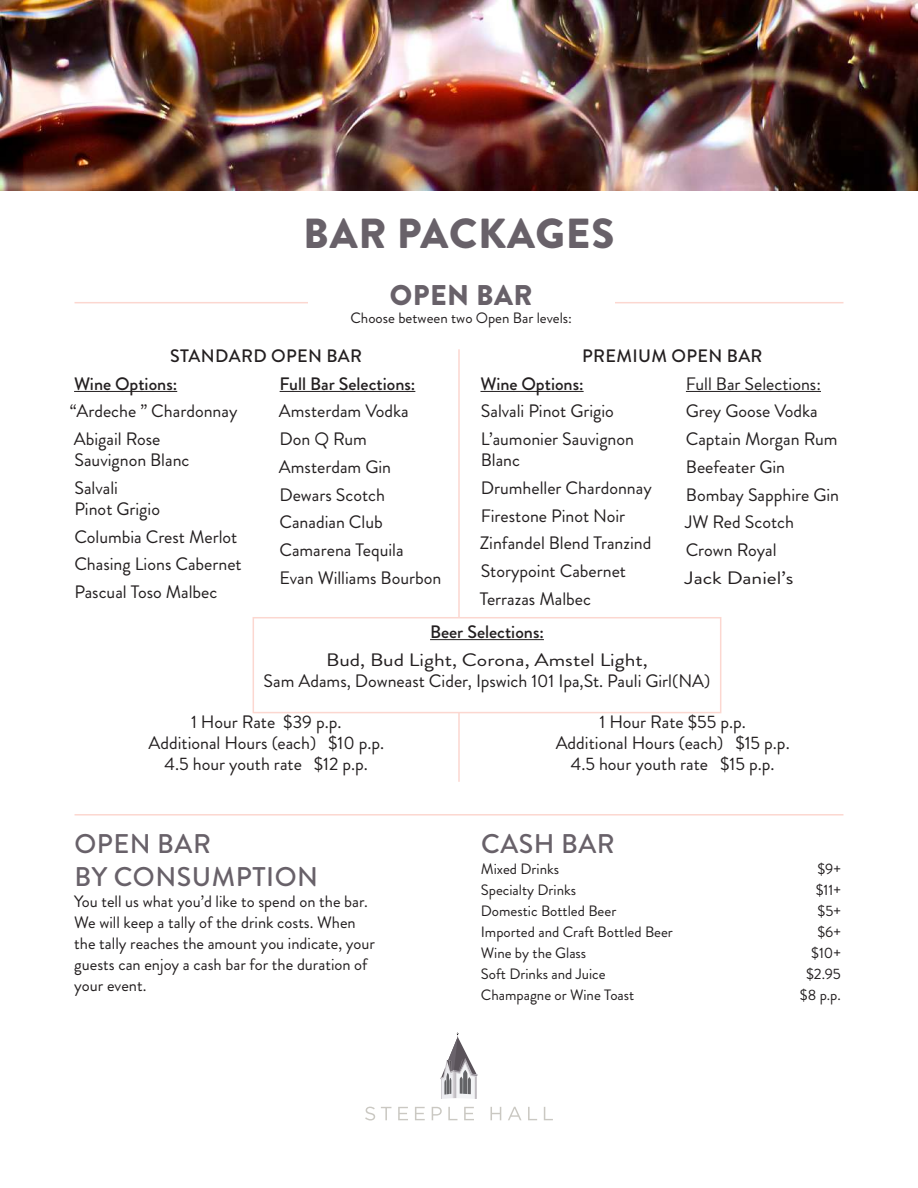
<style>
.page{position:relative;width:918px;height:1188px;background:#fff}
.page>*{position:absolute;margin:0;border:0;box-sizing:border-box;transform-origin:0 0}
.t1{font:900 42px "Brandon Grotesque";letter-spacing:.02em;color:#686169}
.t2{font:900 28.5px "Brandon Grotesque";letter-spacing:.02em;color:#686169}
.t3{font:500 27px/32.4px "Brandon Grotesque";letter-spacing:.02em;color:#686169}
.t4{font:18px/27.8px "Brandon Grotesque";color:#231f20}
.t5{font:18px/21px "Brandon Grotesque";color:#231f20;text-align:center;scale:1.2 1}
.t6{font:500 18px/27.8px "Brandon Grotesque";color:#231f20}
.t7{font:500 18px/27.8px "Brandon Grotesque";letter-spacing:.02em;color:#231f20}
.t8{font:16.5px/21px "Brandon Grotesque";color:#231f20}
.t9{font:15px "Brandon Grotesque";color:#231f20}
</style>
<div class="page">
<hr style="left:75px;top:302px;width:768px;height:1px;background:#fcd7d0">
<hr style="left:75px;top:814px;width:768px;height:2px;background:#fcd7d0">
<svg style="left:365px;top:1107px;width:10px;height:13px"></svg>
<svg style="left:381px;top:1107px;width:10px;height:13px"></svg>
<svg style="left:398px;top:1107px;width:10px;height:13px"></svg>
<svg style="left:415px;top:1107px;width:10px;height:13px"></svg>
<svg style="left:432px;top:1107px;width:10px;height:13px"></svg>
<svg style="left:448px;top:1107px;width:9px;height:13px"></svg>
<svg style="left:464px;top:1107px;width:10px;height:13px"></svg>
<svg style="left:491px;top:1107px;width:10px;height:13px"></svg>
<svg style="left:508px;top:1107px;width:14px;height:13px"></svg>
<svg style="left:528px;top:1107px;width:9px;height:13px"></svg>
<svg style="left:544px;top:1107px;width:9px;height:13px"></svg>
<svg style="left:440px;top:1032px;width:38px;height:67px"></svg>
<img style="left:0;top:0;width:918px;height:190px">
<div style="left:308px;top:285px;width:307px;height:60px;background:#fff"></div>
<hr style="left:458px;top:349px;width:2px;height:433px;background:#fcd7d0">
<div style="left:253px;top:618px;width:468px;height:95px;background:#fff"></div>
<hr style="left:430px;top:639px;width:114px;height:1px;background:#231f20">
<div style="left:253px;top:617px;width:468px;height:96px;border:2px solid #fcd7d0"></div>
<hr style="left:74px;top:391px;width:103px;height:1px;background:#231f20">
<hr style="left:280px;top:391px;width:135px;height:1px;background:#231f20">
<hr style="left:480px;top:391px;width:104px;height:1px;background:#231f20">
<hr style="left:686px;top:391px;width:135px;height:1px;background:#231f20">
<h1 class="t1" style="left:303px;top:204px;width:313px">BAR PACKAGES</h1>
<h2 class="t2" style="left:390px;top:275px;width:145px">OPEN BAR</h2>
<p class="t9" style="left:350px;top:308px;width:223px">Choose between two Open Bar levels:</p>
<p class="t6" style="left:74px;top:342px;width:290px;text-indent:96px">STANDARD OPEN BAR<br>Wine Options:</p>
<p class="t4" style="left:70px;top:398px;width:169px">“Ardeche ” Chardonnay<br>Abigail Rose</p>
<p class="t4" style="left:74px;top:446px;width:117px">Sauvignon Blanc<br>Salvali</p>
<p class="t4" style="left:74px;top:495px;width:169px">Pinot Grigio<br>Columbia Crest Merlot<br>Chasing Lions Cabernet<br>Pascual Toso Malbec</p>
<p class="t6" style="left:280px;top:370px;width:137px">Full Bar Selections:</p>
<p class="t4" style="left:279px;top:398px;width:164px">Amsterdam Vodka<br>Don Q Rum<br>Amsterdam Gin<br>Dewars Scotch<br>Canadian Club<br>Camarena Tequila<br>Evan Williams Bourbon</p>
<p class="t7" style="left:480px;top:342px;width:284px;text-indent:102px">PREMIUM OPEN BAR<br>Wine Options:</p>
<p class="t4" style="left:481px;top:398px;width:155px">Salvali Pinot Grigio<br>L’aumonier Sauvignon</p>
<p class="t4" style="left:480px;top:446px;width:174px">Blanc<br>Drumheller Chardonnay<br>Firestone Pinot Noir<br>Zinfandel Blend Tranzind<br>Storypoint Cabernet<br>Terrazas Malbec</p>
<p class="t4" style="left:685px;top:370px;width:156px">Full Bar Selections:<br>Grey Goose Vodka<br>Captain Morgan Rum<br>Beefeater Gin<br>Bombay Sapphire Gin<br>JW Red Scotch<br>Crown Royal<br>Jack Daniel’s</p>
<p class="t6" style="left:430px;top:618px;width:115px">Beer Selections:</p>
<p class="t5" style="left:264px;top:649px;width:374px">Bud, Bud Light, Corona, Amstel Light,<br>Sam Adams, Downeast Cider, Ipswich 101 Ipa,St. Pauli Girl(NA)</p>
<p class="t4" style="left:148px;top:711px;width:237px;line-height:21px;text-align:center">1 Hour Rate $39 p.p.<br>Additional Hours (each) $10 p.p.<br>4.5 hour youth rate $12 p.p.</p>
<p class="t4" style="left:556px;top:711px;width:236px;line-height:21px;text-align:center">1 Hour Rate $55 p.p.<br>Additional Hours (each) $15 p.p.<br>4.5 hour youth rate $15 p.p.</p>
<h3 class="t3" style="left:74px;top:828px;width:245px">OPEN BAR<br>BY CONSUMPTION</h3>
<p class="t8" style="left:74px;top:891px;width:302px">You tell us what you’d like to spend on the bar.<br>We will keep a tally of the drink costs. When the tally reaches the amount you indicate, your guests can enjoy a cash bar for the duration of your event.</p>
<h3 class="t3" style="left:481px;top:828px;width:135px">CASH BAR</h3>
<p class="t9" style="left:481px;top:859px;width:80px">Mixed Drinks</p>
<p class="t9" style="left:817px;top:859px;width:25px">$9+</p>
<p class="t9" style="left:481px;top:880px;width:97px">Specialty Drinks</p>
<p class="t9" style="left:816px;top:880px;width:27px">$11+</p>
<p class="t9" style="left:481px;top:901px;width:137px">Domestic Bottled Beer</p>
<p class="t9" style="left:818px;top:901px;width:25px">$5+</p>
<p class="t9" style="left:481px;top:922px;width:194px">Imported and Craft Bottled Beer</p>
<p class="t9" style="left:817px;top:922px;width:25px">$6+</p>
<p class="t9" style="left:481px;top:943px;width:107px">Wine by the Glass</p>
<p class="t9" style="left:811px;top:943px;width:31px">$10+</p>
<p class="t9" style="left:481px;top:964px;width:126px">Soft Drinks and Juice</p>
<p class="t9" style="left:806px;top:964px;width:36px">$2.95</p>
<p class="t9" style="left:481px;top:985px;width:155px">Champagne or Wine Toast</p>
<p class="t9" style="left:800px;top:985px;width:43px">$8 p.p.</p>
</div>
